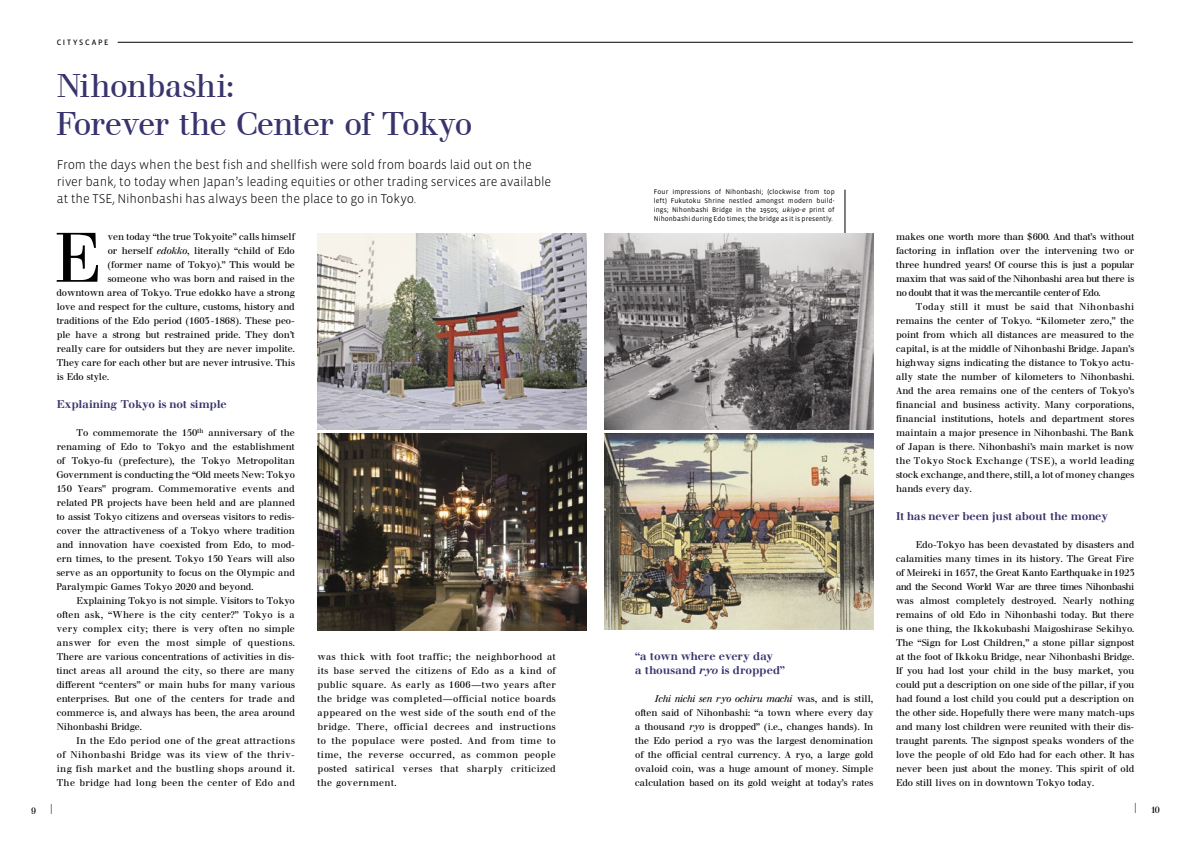
<style>
.page{position:relative;width:1191px;height:842px;background:#fff}
.page>*{position:absolute;margin:0;border:0;box-sizing:border-box;transform-origin:0 0}
.t1{font:67.7px "Walbaum SSK";color:#000}
.t2{font:32px/38px "Walbaum SSK";letter-spacing:-.025em;color:#38346d}
.t3{font:14px "Walbaum SSK";color:#000;scale:.5 1}
.t4{font:300 13px/17px "Vista Sans";letter-spacing:-.01em;color:#000}
.t5{font:700 11px/14px "Walbaum SSK";letter-spacing:.01em;color:#38346d}
.t6{font:9.5px/14px "Walbaum SSK";color:#000;text-align:justify}
.t7{font:9px "Walbaum SSK";color:#000}
.t8{font:8px "Vista Sans Reg";letter-spacing:.215em;color:#000}
.t9{font:7px/9px "Vista Sans";letter-spacing:.01em;color:#000;text-align:justify}
.s1{font-style:italic}
.s2{font-size:6px}
.s3{font-size:14px}
</style>
<div class="page">
<hr style="left:118px;top:42px;width:1014px;height:1px;background:#000">
<img style="left:317px;top:233px;width:270px;height:197px">
<img style="left:317px;top:433px;width:270px;height:197px">
<hr style="left:844px;top:190px;width:1px;height:43px;background:#000">
<img style="left:604px;top:233px;width:269px;height:197px">
<img style="left:604px;top:433px;width:269px;height:197px">
<p class="t8" style="left:57px;top:38px;width:53px">CITYSCAPE</p>
<h2 class="t2" style="left:57px;top:67px;width:417px">Nihonbashi:<br>Forever the Center of Tokyo</h2>
<h3 class="t4" style="left:57px;top:156px;width:496px">From the days when the best fish and shellfish were sold from boards laid out on the river bank, to today when Japan’s leading equities or other trading services are available at the TSE, Nihonbashi has always been the place to go in Tokyo.</h3>
<h1 class="t1" style="left:54px;top:217px;width:49px">E</h1>
<p class="t6" style="left:108px;top:229px;width:189px">ven today “the true Tokyoite” calls himself</p>
<p class="t6" style="left:108px;top:243px;width:189px">or herself <span class="s1">edokko</span>, literally “child of Edo</p>
<p class="t6" style="left:108px;top:257px;width:189px">(former name of Tokyo).” This would be</p>
<p class="t6" style="left:108px;top:271px;width:189px">someone who was born and raised in the</p>
<p class="t6" style="left:57px;top:285px;width:240px">downtown area of Tokyo. True edokko have a strong</p>
<p class="t6" style="left:57px;top:299px;width:240px">love and respect for the culture, customs, history and</p>
<p class="t6" style="left:57px;top:313px;width:240px">traditions of the Edo period (1603-1868). These peo-</p>
<p class="t6" style="left:57px;top:327px;width:240px">ple have a strong but restrained pride. They don’t</p>
<p class="t6" style="left:57px;top:341px;width:239px">really care for outsiders but they are never impolite.</p>
<p class="t6" style="left:57px;top:355px;width:240px">They care for each other but are never intrusive. This</p>
<p class="t6" style="left:57px;top:369px;width:53px">is Edo style.</p>
<p class="t5" style="left:57px;top:397px;width:172px">Explaining Tokyo is not simple</p>
<p class="t6" style="left:57px;top:425px;width:240px;text-indent:20px">To commemorate the 150<sup>th</sup> anniversary of the renaming of Edo to Tokyo and the establishment of Tokyo-fu (prefecture), the Tokyo Metropolitan Government is conducting the “Old meets New: Tokyo 150 Years” program. Commemorative events and related PR projects have been held and are planned to assist Tokyo citizens and overseas visitors to redis&shy;cover the attractiveness of a Tokyo where tradition and innovation have coexisted from Edo, to mod&shy;ern times, to the present. Tokyo 150 Years will also serve as an opportunity to focus on the Olympic and Paralympic Games Tokyo 2020 and beyond.</p>
<p class="t6" style="left:57px;top:593px;width:240px;text-indent:20px">Explaining Tokyo is not simple. Visitors to Tokyo often ask, “Where is the city center?” Tokyo is a very complex city; there is very often no simple answer for even the most simple of questions.<br>There are various concentrations of activities in dis&shy;tinct areas all around the city, so there are many different “centers” or main hubs for many various enterprises. But one of the centers for trade and commerce is, and always has been, the area around Nihonbashi Bridge.</p>
<p class="t6" style="left:57px;top:733px;width:240px;text-indent:20px">In the Edo period one of the great attractions of Nihonbashi Bridge was its view of the thriv&shy;ing fish market and the bustling shops around it.<br>The bridge had long been the center of Edo and</p>
<p class="t6" style="left:317px;top:649px;width:240px">was thick with foot traffic; the neighborhood at its base served the citizens of Edo as a kind of public square. As early as 1606—two years after the bridge was completed—official notice boards appeared on the west side of the south end of the bridge. There, official decrees and instructions to the populace were posted. And from time to time, the reverse occurred, as common people posted satirical verses that sharply criticized the government.</p>
<p class="t9" style="left:654px;top:187px;width:182px">Four impressions of Nihonbashi; (clockwise from top left) Fukutoku Shrine nestled amongst modern build&shy;ings; Nihonbashi Bridge in the 1950<span class="s2">S</span>; <span class="s1">ukiyo-e</span> print of Nihonbashi during Edo times; the bridge as it is presently.</p>
<p class="t5" style="left:635px;top:649px;width:151px">“a town where every day<br>a thousand <span class="s1">ryo</span> is dropped”</p>
<p class="t6" style="left:635px;top:691px;width:240px;text-indent:20px"><span class="s1">Ichi nichi sen ryo ochiru machi</span> was, and is still, often said of Nihonbashi: “a town where every day a thousand <span class="s1">ryo</span> is dropped” (i.e., changes hands). In the Edo period a ryo was the largest denomination of the official central currency. A ryo, a large gold ovaloid coin, was a huge amount of money. Simple calculation based on its gold weight at today’s rates</p>
<p class="t6" style="left:896px;top:229px;width:240px">makes one worth more than $600. And that’s without factoring in inflation over the intervening two or three hundred years! Of course this is just a popular maxim that was said of the Nihonbashi area but there is no doubt that it was the mercantile center of Edo.</p>
<p class="t6" style="left:896px;top:299px;width:240px;text-indent:20px">Today still it must be said that Nihonbashi remains the center of Tokyo. “Kilometer zero,” the point from which all distances are measured to the capital, is at the middle of Nihonbashi Bridge. Japan’s highway signs indicating the distance to Tokyo actu&shy;ally state the number of kilometers to Nihonbashi.<br>And the area remains one of the centers of Tokyo’s financial and business activity. Many corporations, financial institutions, hotels and department stores maintain a major presence in Nihonbashi. The Bank of Japan is there. Nihonbashi’s main market is now the Tokyo Stock Exchange (TSE), a world leading stock exchange, and there, still, a lot of money changes hands every day.</p>
<p class="t5" style="left:896px;top:509px;width:213px">It has never been just about the money</p>
<p class="t6" style="left:896px;top:537px;width:240px;text-indent:20px">Edo-Tokyo has been devastated by disasters and calamities many times in its history. The Great Fire of Meireki in 1657, the Great Kanto Earthquake in 1923 and the Second World War are three times Nihonbashi was almost completely destroyed. Nearly nothing remains of old Edo in Nihonbashi today. But there is one thing, the Ikkokubashi Maigoshirase Sekihyo.<br>The “Sign for Lost Children,” a stone pillar signpost at the foot of Ikkoku Bridge, near Nihonbashi Bridge.<br>If you had lost your child in the busy market, you could put a description on one side of the pillar, if you had found a lost child you could put a description on the other side. Hopefully there were many match-ups and many lost children were reunited with their dis&shy;traught parents. The signpost speaks wonders of the love the people of old Edo had for each other. It has never been just about the money. This spirit of old Edo still lives on in downtown Tokyo today.</p>
<p class="t7" style="left:31px;top:805px;width:22px">9 <span class="s3">|</span></p>
<h3 class="t3" style="left:1134px;top:799px;width:4px">|</h3>
<p class="t7" style="left:1151px;top:804px;width:10px">10</p>
</div>
